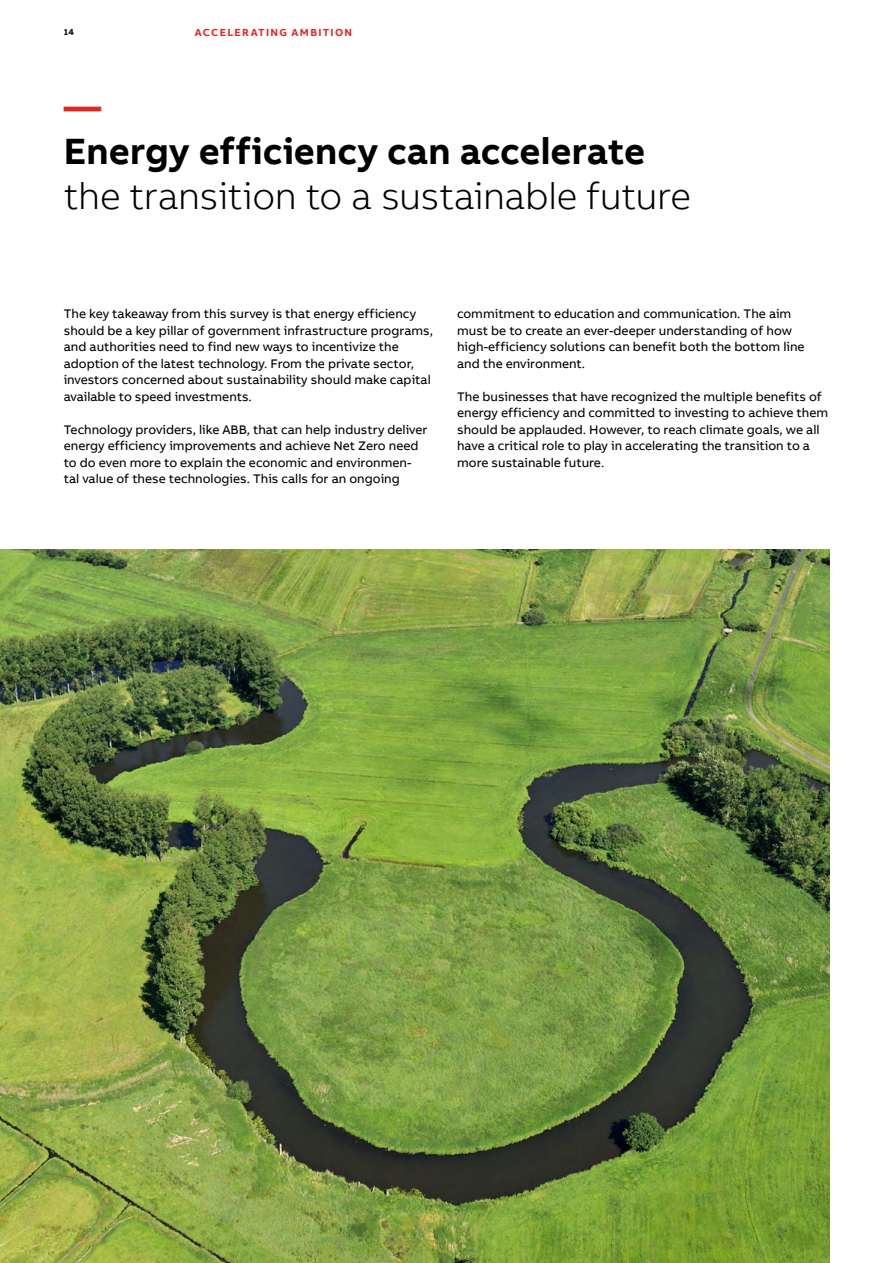
<style>
.page{position:relative;width:893px;height:1263px;background:#fff}
.page>*{position:absolute;margin:0;border:0;box-sizing:border-box;transform-origin:0 0}
.Headline_L_25pt_30pt{font:300 37.5px/45px "AB Bvoice";letter-spacing:-.01em;color:#000}
.Headline_L_25pt_30pt-2{font:700 37.5px "AB Bvoice";color:#de2920}
.Copytext_8_5pt_11pt{font:12.75px/16.5px "AB Bvoice";color:#000}
.t1{font:700 10.5px "AB Bvoice";letter-spacing:.125em;color:#de2920}
.t2{font:700 9px "AB Bvoice";color:#000}
.s1{font-weight:700}
</style>
<div class="page">
<img style="left:0;top:549px;width:829px;height:714px">
<p class="t2" style="left:64px;top:26px;width:12px">14</p>
<p class="t1" style="left:195px;top:25px;width:159px">ACCELERATING AMBITION</p>
<p class="Headline_L_25pt_30pt-2" style="left:64px;top:83px;width:39px">—</p>
<p class="Headline_L_25pt_30pt" style="left:64px;top:129px;width:629px"><span class="s1">Energy efficiency can accelerate </span>the transition to a sustainable future</p>
<p class="Copytext_8_5pt_11pt" style="left:64px;top:306px;width:371px">The key takeaway from this survey is that energy efficiency should be a key pillar of government infrastructure programs, and authorities need to find new ways to incentivize the adoption of the latest technology. From the private sector, investors concerned about sustainability should make capital available to speed investments.</p>
<p class="Copytext_8_5pt_11pt" style="left:64px;top:421px;width:365px">Technology providers, like ABB, that can help industry deliver energy efficiency improvements and achieve Net Zero need to do even more to explain the economic and environmen&shy;tal value of these technologies. This calls for an ongoing</p>
<p class="Copytext_8_5pt_11pt" style="left:457px;top:306px;width:349px">commitment to education and communication. The aim must be to create an ever-deeper understanding of how high-efficiency solutions can benefit both the bottom line and the environment.</p>
<p class="Copytext_8_5pt_11pt" style="left:457px;top:388px;width:372px">The businesses that have recognized the multiple benefits of energy efficiency and committed to investing to achieve them should be applauded. However, to reach climate goals, we all have a critical role to play in accelerating the transition to a more sustainable future.</p>
</div>
